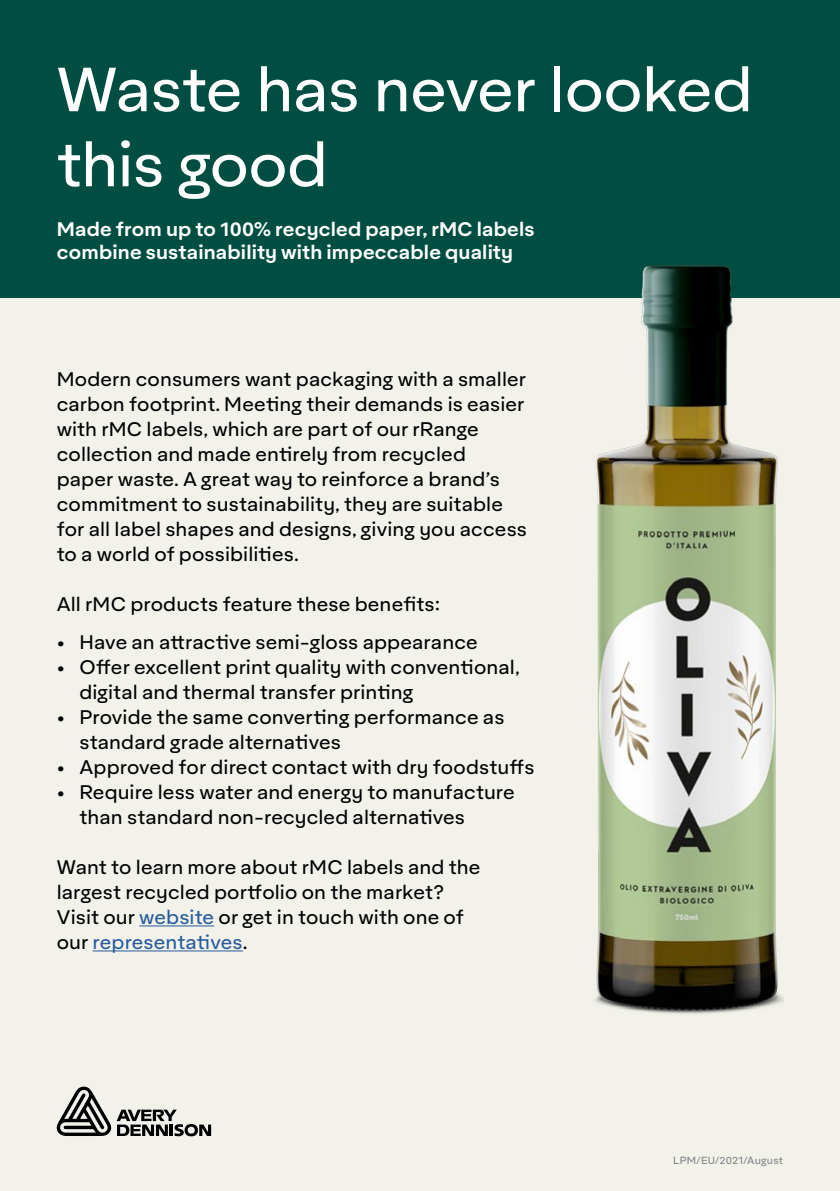
<style>
.page{position:relative;width:840px;height:1191px;background:#fff}
.page>*{position:absolute;margin:0;border:0;box-sizing:border-box;transform-origin:0 0}
.t1{font:60px/75px "Aktifo A";letter-spacing:-.01em;color:#fff}
.t2{font:19px/25px "Aktifo A";letter-spacing:.005em;color:#000}
.t3{font:600 19px/22.8px "Aktifo A";letter-spacing:.01em;color:#fff}
.t4{font:10px "Aktifo A";letter-spacing:.02em;color:#808285}
.s1{color:#275b9b}
</style>
<div class="page">
<div style="left:0;top:0;width:839px;height:319px;background:#004e42"></div>
<div style="left:0;top:299px;width:839px;height:892px;background:#f2f2eb"></div>
<svg style="left:117px;top:1109px;width:94px;height:27px"></svg>
<svg style="left:56px;top:1086px;width:55px;height:50px"></svg>
<hr style="left:139px;top:925px;width:75px;height:1px;background:#275b9b">
<hr style="left:93px;top:950px;width:150px;height:1px;background:#275b9b">
<img style="left:570px;top:265px;width:212px;height:749px">
<h1 class="t1" style="left:57px;top:51px;width:697px">Waste has never looked this good</h1>
<p class="t3" style="left:57px;top:218px;width:479px">Made from up to 100% recycled paper, rMC labels combine sustainability with impeccable quality</p>
<p class="t2" style="left:57px;top:367px;width:471px">Modern consumers want packaging with a smaller carbon footprint. Meeting their demands is easier with rMC labels, which are part of our rRange collection and made entirely from recycled paper waste. A great way to reinforce a brand’s commitment to sustainability, they are suitable for all label shapes and designs, giving you access to a world of possibilities.</p>
<p class="t2" style="left:57px;top:592px;width:384px">All rMC products feature these benefits:</p>
<p class="t2" style="left:57px;top:629px;width:422px">• Have an attractive semi-gloss appearance</p>
<p class="t2" style="left:79px;top:654px;width:441px;text-indent:-23px">• Offer excellent print quality with conventional, digital and thermal transfer printing</p>
<p class="t2" style="left:79px;top:704px;width:426px;text-indent:-23px">• Provide the same converting performance as standard grade alternatives</p>
<p class="t2" style="left:57px;top:754px;width:479px">• Approved for direct contact with dry foodstuffs</p>
<p class="t2" style="left:79px;top:779px;width:436px;text-indent:-23px">• Require less water and energy to manufacture than standard non-recycled alternatives</p>
<p class="t2" style="left:57px;top:854px;width:425px">Want to learn more about rMC labels and the largest recycled portfolio on the market?<br>Visit our <span class="s1">website</span> or get in touch with one of our <span class="s1">representatives</span>.</p>
<p class="t4" style="left:673px;top:1154px;width:111px">LPM/EU/2021/August</p>
</div>
